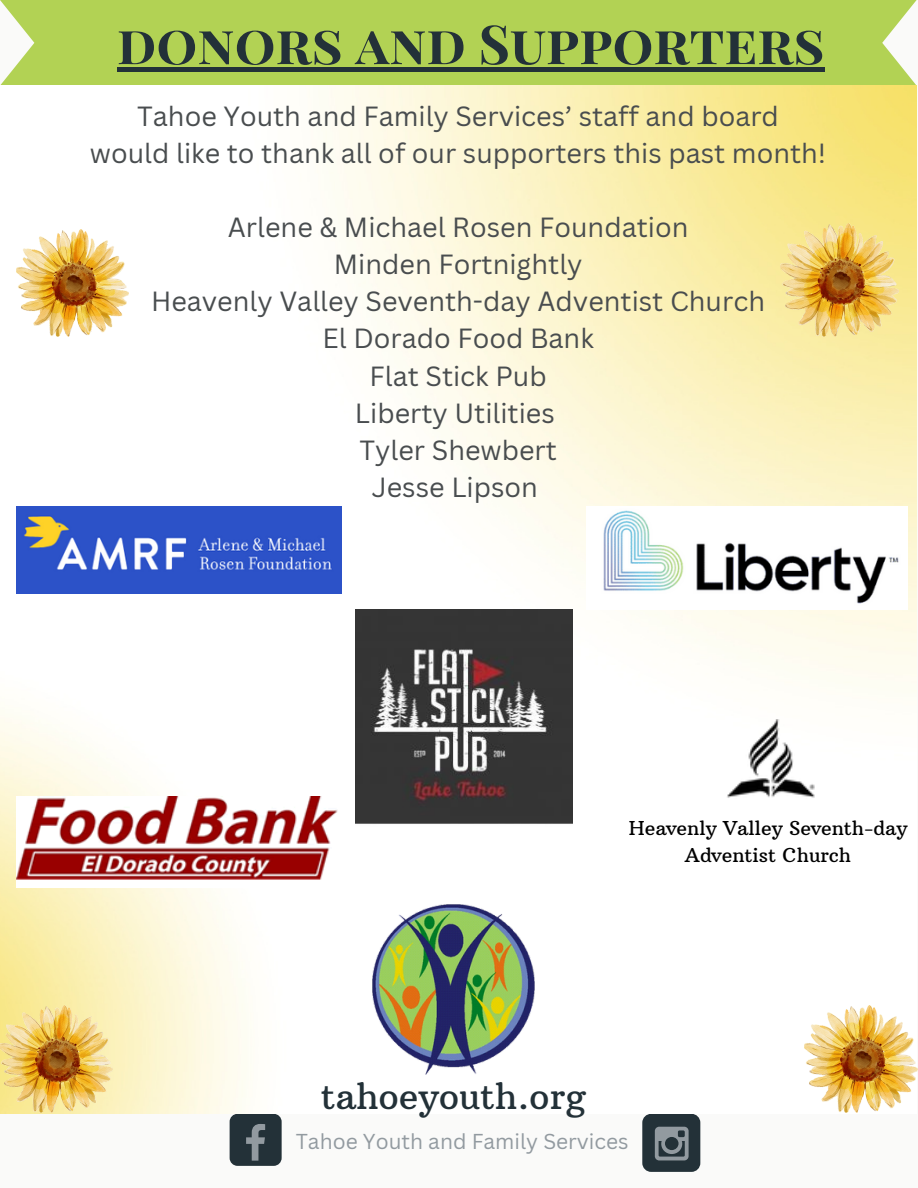
<style>
.page{position:relative;width:918px;height:1188px;background:#fafaf9}
.page>*{position:absolute;margin:0;border:0;box-sizing:border-box;transform-origin:0 0}
.t1{font:700 54px "Playfair Display SC";color:#233138}
.t2{font:36px "Arbutus Slab";color:#233138}
.t3{font:27px/37.2px "Canva Sans";color:#494d4f;text-align:center}
.t4{font:21px "Canva Sans";color:#929aa0}
.t5{font:19.5px/27px "Arbutus Slab";color:#000;text-align:center}
</style>
<div class="page">
<div style="left:230px;top:1114px;width:51px;height:52px;background:#233138;border-radius:8px"></div>
<svg style="left:246px;top:1124px;width:19px;height:37px"></svg>
<div style="left:642px;top:1114px;width:58px;height:58px;background:#233138;border-radius:9px"></div>
<svg style="left:655px;top:1127px;width:34px;height:33px"></svg>
<div style="left:0;top:0;width:916px;height:86px;background:#b2d254"></div>
<img style="left:0;top:86px;width:917px;height:1028px">
<img style="left:711px;top:719px;width:115px;height:90px">
<img style="left:372px;top:905px;width:162px;height:170px">
<img style="left:16px;top:796px;width:325px;height:92px">
<img style="left:16px;top:506px;width:325px;height:88px">
<img style="left:586px;top:506px;width:321px;height:104px">
<img style="left:16px;top:230px;width:113px;height:107px">
<img style="left:781px;top:224px;width:118px;height:112px">
<img style="left:805px;top:1005px;width:112px;height:107px">
<img style="left:0;top:1005px;width:112px;height:107px">
<img style="left:355px;top:609px;width:217px;height:217px">
<hr style="left:117px;top:68px;width:708px;height:4px;background:#233138">
<h1 class="t1" style="left:117px;top:6px;width:709px">DONORS AND SUPPORTERS</h1>
<p class="t3" style="left:90px;top:97px;width:738px">Tahoe Youth and Family Services’ staff and board<br>would like to thank all of our supporters this past month!</p>
<p class="t3" style="left:151px;top:208px;width:616px">Arlene &amp; Michael Rosen Foundation<br>Minden Fortnightly<br>Heavenly Valley Seventh-day Adventist Church<br>El Dorado Food Bank<br>Flat Stick Pub<br>Liberty Utilities<br>Tyler Shewbert<br>Jesse Lipson</p>
<p class="t5" style="left:629px;top:815px;width:280px">Heavenly Valley Seventh-day<br>Adventist Church</p>
<h2 class="t2" style="left:321px;top:1073px;width:267px">tahoeyouth.org</h2>
<p class="t4" style="left:296px;top:1127px;width:334px">Tahoe Youth and Family Services</p>
</div>
